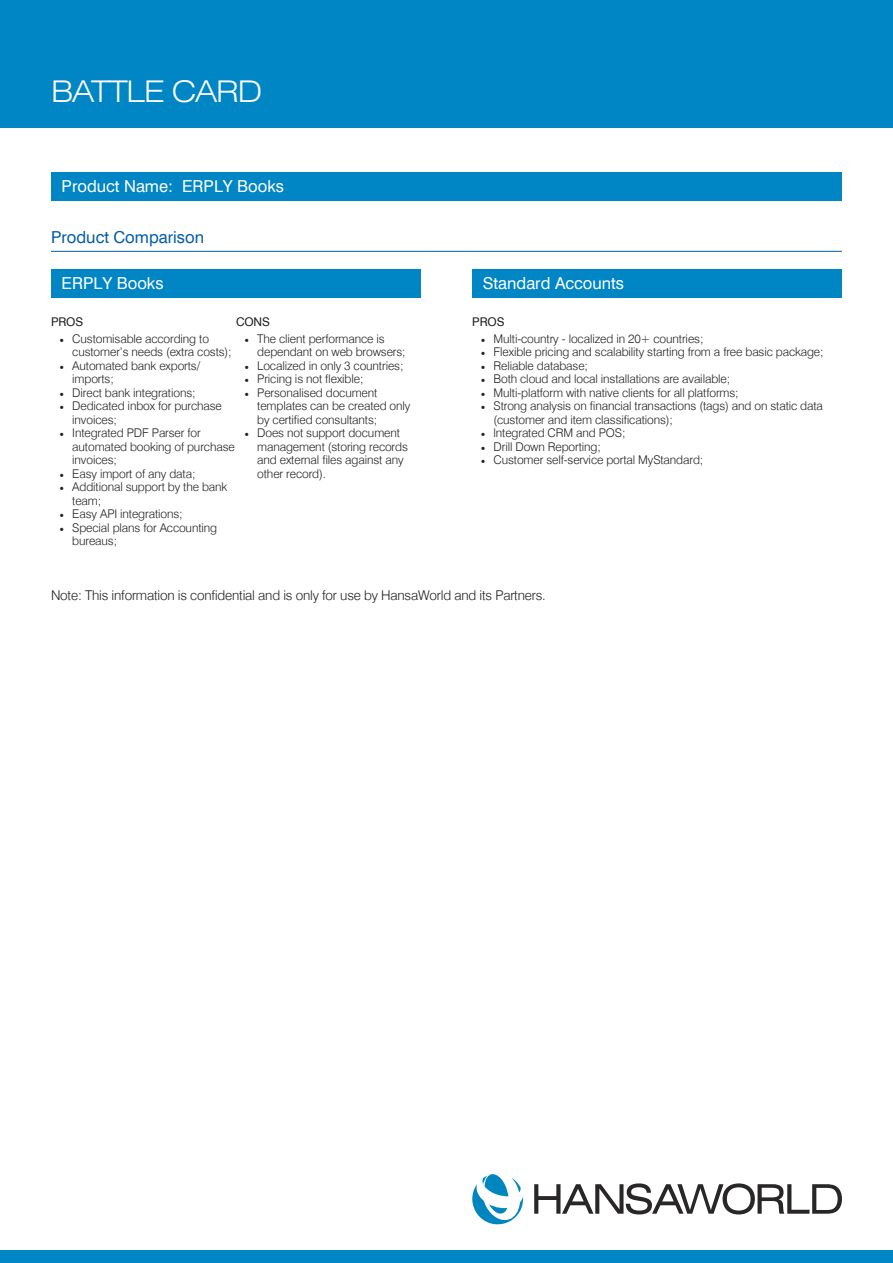
<style>
.page{position:relative;width:893px;height:1263px;background:#fff}
.page>*{position:absolute;margin:0;border:0;box-sizing:border-box;transform-origin:0 0}
.t1{font:30px "Swiss Delux Light Extended";letter-spacing:-.045em;color:#fff}
.t2{font:16.5px "Swiss Delux Roman";color:#fff}
.t3{font:16.5px "Swiss Delux Roman";color:#015bab}
.t4{font:300 13.5px "Swiss Delux";letter-spacing:-.015em;color:#231f20}
.t5{font:300 12px/13.5px "Swiss Delux";letter-spacing:-.01em;color:#231f20}
.t6{font:12px "Swiss Delux Roman";letter-spacing:-.01em;color:#231f20}
.s1{font-family:"Minion Pro";font-weight:400}
</style>
<div class="page">
<div style="left:0;top:1250px;width:893px;height:13px;background:#0085c5"></div>
<div style="left:0;top:0;width:893px;height:128px;background:#0085c5"></div>
<div style="left:51px;top:172px;width:791px;height:28px;background:#0085c5"></div>
<div style="left:51px;top:269px;width:370px;height:28px;background:#0085c5"></div>
<div style="left:472px;top:269px;width:370px;height:28px;background:#0085c5"></div>
<hr style="left:51px;top:251px;width:791px;height:1px;background:#015bab">
<svg style="left:472px;top:1174px;width:52px;height:51px"></svg>
<svg style="left:534px;top:1183px;width:308px;height:31px"></svg>
<p class="t1" style="left:51px;top:73px;width:212px">BATTLE CARD</p>
<p class="t2" style="left:62px;top:176px;width:224px">Product Name: ERPLY Books</p>
<p class="t3" style="left:51px;top:227px;width:155px">Product Comparison</p>
<p class="t2" style="left:62px;top:273px;width:104px">ERPLY Books</p>
<p class="t2" style="left:483px;top:273px;width:143px">Standard Accounts</p>
<p class="t6" style="left:51px;top:315px;width:34px">PROS</p>
<p class="t5" style="left:72px;top:332px;width:161px;text-indent:-13px"><span class="s1">•</span> Customisable according to customer’s needs (extra costs);</p>
<p class="t5" style="left:72px;top:359px;width:129px;text-indent:-13px"><span class="s1">•</span> Automated bank exports/ imports;</p>
<p class="t5" style="left:60px;top:386px;width:138px"><span class="s1">•</span> Direct bank integrations;</p>
<p class="t5" style="left:72px;top:399px;width:151px;text-indent:-13px"><span class="s1">•</span> Dedicated inbox for purchase invoices;</p>
<p class="t5" style="left:72px;top:426px;width:164px;text-indent:-13px"><span class="s1">•</span> Integrated PDF Parser for automated booking of purchase invoices;</p>
<p class="t5" style="left:60px;top:467px;width:137px"><span class="s1">•</span> Easy import of any data;</p>
<p class="t5" style="left:72px;top:480px;width:157px;text-indent:-13px"><span class="s1">•</span> Additional support by the bank team;</p>
<p class="t5" style="left:60px;top:507px;width:125px"><span class="s1">•</span> Easy API integrations;</p>
<p class="t5" style="left:72px;top:521px;width:146px;text-indent:-13px"><span class="s1">•</span> Special plans for Accounting bureaus;</p>
<p class="t6" style="left:236px;top:315px;width:35px">CONS</p>
<p class="t5" style="left:257px;top:332px;width:150px;text-indent:-13px"><span class="s1">•</span> The client performance is dependant on web browsers;</p>
<p class="t5" style="left:244px;top:359px;width:160px"><span class="s1">•</span> Localized in only 3 countries;</p>
<p class="t5" style="left:244px;top:372px;width:120px"><span class="s1">•</span> Pricing is not flexible;</p>
<p class="t5" style="left:257px;top:386px;width:155px;text-indent:-13px"><span class="s1">•</span> Personalised document templates can be created only by certified consultants;</p>
<p class="t5" style="left:257px;top:426px;width:152px;text-indent:-13px"><span class="s1">•</span> Does not support document management (storing records and external files against any other record).</p>
<p class="t6" style="left:472px;top:315px;width:34px">PROS</p>
<p class="t5" style="left:481px;top:332px;width:224px"><span class="s1">•</span> Multi-country - localized in 20+ countries;</p>
<p class="t5" style="left:481px;top:345px;width:344px"><span class="s1">•</span> Flexible pricing and scalability starting from a free basic package;</p>
<p class="t5" style="left:481px;top:359px;width:109px"><span class="s1">•</span> Reliable database;</p>
<p class="t5" style="left:481px;top:372px;width:251px"><span class="s1">•</span> Both cloud and local installations are available;</p>
<p class="t5" style="left:481px;top:386px;width:259px"><span class="s1">•</span> Multi-platform with native clients for all platforms;</p>
<p class="t5" style="left:493px;top:399px;width:331px;text-indent:-13px"><span class="s1">•</span> Strong analysis on financial transactions (tags) and on static data (customer and item classifications);</p>
<p class="t5" style="left:481px;top:426px;width:146px"><span class="s1">•</span> lntegrated CRM and POS;</p>
<p class="t5" style="left:481px;top:440px;width:122px"><span class="s1">•</span> Drill Down Reporting;</p>
<p class="t5" style="left:481px;top:453px;width:224px"><span class="s1">•</span> Customer self-service portal MyStandard;</p>
<p class="t4" style="left:51px;top:587px;width:496px">Note: This information is confidential and is only for use by HansaWorld and its Partners.</p>
</div>
